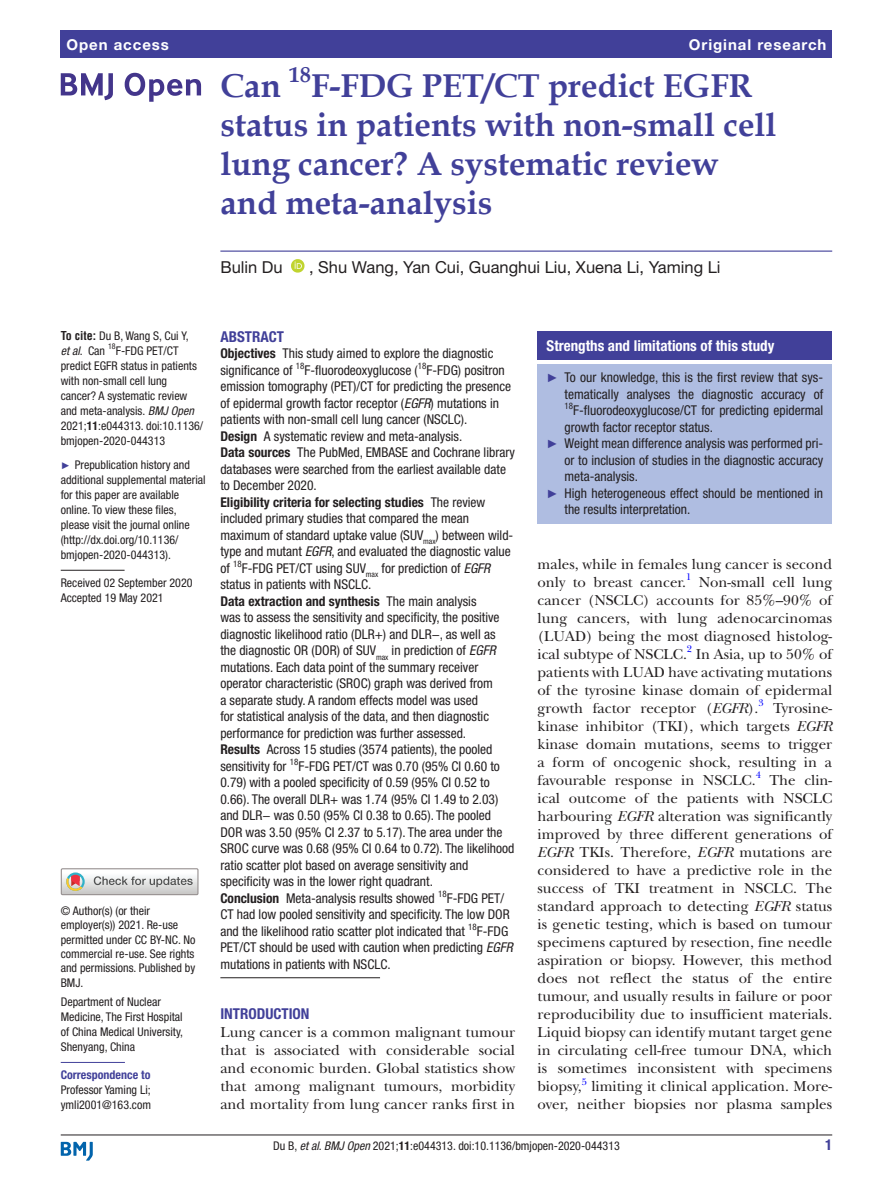
<style>
.page{position:relative;width:893px;height:1191px;background:#fff}
.page>*{position:absolute;margin:0;border:0;box-sizing:border-box;transform-origin:0 0}
.t1{font:700 33px/39px "Book Antiqua";color:#414099}
.t2{font:16.5px "Helvetica Neue LT Std";color:#231f20}
.t3{font:15px/18px "New Baskerville";color:#231f20;text-align:justify}
.t4{font:700 condensed 15px "Helvetica Neue LT Std";color:#fff}
.t5{font:700 15px "Helvetica Neue LT Std";letter-spacing:.065em;color:#fff}
.t6{font:700 condensed 15px "Helvetica Neue LT Std";color:#414099}
.t7{font:condensed 13.5px/16.5px "Helvetica Neue LT Std";color:#231f20}
.t8{font:condensed 12px/15px "Helvetica Neue LT Std";color:#231f20}
.t9{font:700 condensed 12px "Helvetica Neue LT Std";color:#414099}
.t10{font:9.9px "New Baskerville";color:#00f}
.s1{font-family:"Helvetica LT Std";font-weight:700}
.s2{font-style:italic}
.s3{font-weight:700}
.s4{font-family:"Arial";font-stretch:normal;font-size:9.75px;color:#414099}
.s5{font-family:"Arial";font-stretch:normal;font-size:12px;color:#414099}
</style>
<div class="page">
<hr style="left:61px;top:1134px;width:771px;height:1px;background:#231f20">
<svg style="left:61px;top:1141px;width:32px;height:19px"></svg>
<div style="left:61px;top:31px;width:771px;height:27px;background:#414099"></div>
<hr style="left:220px;top:250px;width:612px;height:2px;background:#414099">
<svg style="left:291px;top:259px;width:13px;height:14px"></svg>
<hr style="left:61px;top:570px;width:64px;height:1px;background:#231f20">
<hr style="left:61px;top:1062px;width:64px;height:1px;background:#414099">
<svg style="left:61px;top:73px;width:52px;height:27px"></svg>
<svg style="left:125px;top:73px;width:76px;height:29px"></svg>
<div style="left:61px;top:868px;width:138px;height:27px;border:1px solid #969090"></div>
<svg style="left:61px;top:868px;width:137px;height:26px"></svg>
<hr style="left:220px;top:977px;width:160px;height:1px;background:#231f20">
<div style="left:538px;top:331px;width:294px;height:29px;background:#414099"></div>
<div style="left:538px;top:364px;width:294px;height:159px;background:#afbde1"></div>
<p class="t5" style="left:66px;top:35px;width:104px">Open access</p>
<p class="t5" style="left:689px;top:35px;width:139px">Original research</p>
<h1 class="t1" style="left:220px;top:66px;width:558px">Can <sup>18</sup>F-FDG PET/CT predict EGFR status in patients with non-small cell lung cancer? A systematic review and meta-analysis</h1>
<p class="t2" style="left:220px;top:257px;width:64px">Bulin Du</p>
<p class="t2" style="left:309px;top:257px;width:413px">, Shu Wang, Yan Cui, Guanghui Liu, Xuena Li, Yaming Li</p>
<p class="t8" style="left:61px;top:328px;width:144px"><span class="s1">To cite:</span> Du B, Wang S, Cui Y,<br><span class="s2">et al</span>. Can <sup>18</sup>F-FDG PET/CT predict EGFR status in patients with non-small cell lung cancer? A systematic review and meta-analysis. <span class="s2">BMJ Open<br></span>2021;<span class="s3">11</span>:e044313. doi:10.1136/ bmjopen-2020-044313</p>
<p class="t8" style="left:61px;top:457px;width:146px"><span class="s4">►</span> Prepublication history and additional supplemental material for this paper are available online. To view these files, please visit the journal online (http://dx.doi.org/10.1136/ bmjopen-2020-044313).</p>
<p class="t8" style="left:61px;top:575px;width:133px">Received 02 September 2020<br>Accepted 19 May 2021</p>
<p class="t8" style="left:61px;top:903px;width:136px;line-height:14.4px">© Author(s) (or their employer(s)) 2021. Re-use permitted under CC BY-NC. No commercial re-use. See rights and permissions. Published by<br>BMJ.</p>
<p class="t8" style="left:61px;top:994px;width:124px">Department of Nuclear<br>Medicine, The First Hospital of China Medical University,<br>Shenyang, China</p>
<p class="t9" style="left:61px;top:1067px;width:91px">Correspondence to</p>
<p class="t8" style="left:61px;top:1082px;width:92px">Professor Yaming Li; ymli2001@163.com</p>
<p class="t6" style="left:220px;top:327px;width:65px">ABSTRACT</p>
<p class="t7" style="left:220px;top:345px;width:296px"><span class="s3">Objectives</span> This study aimed to explore the diagnostic significance of <sup>18</sup>F-fluorodeoxyglucose (<sup>18</sup>F-FDG) positron emission tomography (PET)/CT for predicting the presence of epidermal growth factor receptor (<span class="s2">EGFR</span>) mutations in patients with non-small cell lung cancer (NSCLC).<br><span class="s3">Design</span> A systematic review and meta-analysis.<br><span class="s3">Data sources</span> The PubMed, EMBASE and Cochrane library databases were searched from the earliest available date to December 2020.<br><span class="s3">Eligibility criteria for selecting studies</span> The review included primary studies that compared the mean maximum of standard uptake value (SUV<sub>max</sub>) between wild&shy;type and mutant <span class="s2">EGFR</span>, and evaluated the diagnostic value of <sup>18</sup>F-FDG PET/CT using SUV<sub>max</sub> for prediction of <span class="s2">EGFR </span>status in patients with NSCLC.<br><span class="s3">Data extraction and synthesis</span> The main analysis<br>was to assess the sensitivity and specificity, the positive diagnostic likelihood ratio (DLR+) and DLR−, as well as<br>the diagnostic OR (DOR) of SUV<sub>max</sub> in prediction of <span class="s2">EGFR </span>mutations. Each data point of the summary receiver operator characteristic (SROC) graph was derived from<br>a separate study. A random effects model was used<br>for statistical analysis of the data, and then diagnostic performance for prediction was further assessed.<br><span class="s3">Results</span> Across 15 studies (3574 patients), the pooled sensitivity for <sup>18</sup>F-FDG PET/CT was 0.70 (95% CI 0.60 to 0.79) with a pooled specificity of 0.59 (95% CI 0.52 to 0.66). The overall DLR+ was 1.74 (95% CI 1.49 to 2.03) and DLR− was 0.50 (95% CI 0.38 to 0.65). The pooled DOR was 3.50 (95% CI 2.37 to 5.17). The area under the SROC curve was 0.68 (95% CI 0.64 to 0.72). The likelihood ratio scatter plot based on average sensitivity and specificity was in the lower right quadrant.<br><span class="s3">Conclusion</span> Meta-analysis results showed <sup>18</sup>F-FDG PET/ CT had low pooled sensitivity and specificity. The low DOR and the likelihood ratio scatter plot indicated that <sup>18</sup>F-FDG PET/CT should be used with caution when predicting <span class="s2">EGFR </span>mutations in patients with NSCLC.</p>
<p class="t6" style="left:220px;top:1005px;width:91px">INTRODUCTION</p>
<p class="t3" style="left:220px;top:1023px;width:296px">Lung cancer is a common malignant tumour that is associated with considerable social and economic burden. Global statistics show that among malignant tumours, morbidity and mortality from lung cancer ranks first in</p>
<p class="t4" style="left:547px;top:336px;width:229px">Strengths and limitations of this study</p>
<p class="t7" style="left:547px;top:369px;width:278px"><span class="s5">►</span> To our knowledge, this is the first review that sys-</p>
<p class="t7" style="left:565px;top:386px;width:260px">tematically analyses the diagnostic accuracy of</p>
<p class="t7" style="left:565px;top:402px;width:260px"><sup>18</sup>F-fluorodeoxyglucose/CT for predicting epidermal</p>
<p class="t7" style="left:565px;top:419px;width:150px">growth factor receptor status.</p>
<p class="t7" style="left:547px;top:435px;width:278px"><span class="s5">►</span> Weight mean difference analysis was performed pri-</p>
<p class="t7" style="left:565px;top:452px;width:260px">or to inclusion of studies in the diagnostic accuracy</p>
<p class="t7" style="left:565px;top:468px;width:75px">meta-analysis.</p>
<p class="t7" style="left:547px;top:485px;width:278px"><span class="s5">►</span> High heterogeneous effect should be mentioned in</p>
<p class="t7" style="left:565px;top:501px;width:127px">the results interpretation.</p>
<p class="t3" style="left:538px;top:555px;width:296px">males, while in females lung cancer is second only to breast cancer.<sup>1</sup></p>
<p class="t3" style="left:538px;top:573px;width:296px;text-indent:161px">Non-small cell lung cancer (NSCLC) accounts for 85%–90% of lung cancers, with lung adenocarcinomas (LUAD) being the most diagnosed histolog&shy;ical subtype of NSCLC.</p>
<p class="t10" style="left:687px;top:643px;width:7px">2</p>
<p class="t3" style="left:538px;top:645px;width:296px;text-indent:158px">In Asia, up to 50% of patients with LUAD have activating mutations of the tyrosine kinase domain of epidermal growth factor receptor (<span class="s2">EGFR</span>).</p>
<p class="t10" style="left:758px;top:697px;width:7px">3</p>
<p class="t3" style="left:538px;top:699px;width:296px;text-indent:236px">Tyrosine&shy;kinase inhibitor (TKI), which targets <span class="s2">EGFR </span>kinase domain mutations, seems to trigger a form of oncogenic shock, resulting in a favourable response in NSCLC.</p>
<p class="t10" style="left:756px;top:769px;width:7px">4</p>
<p class="t3" style="left:538px;top:771px;width:296px;text-indent:232px">The clin&shy;ical outcome of the patients with NSCLC harbouring <span class="s2">EGFR</span> alteration was significantly improved by three different generations of <span class="s2">EGFR</span> TKIs. Therefore, <span class="s2">EGFR</span> mutations are considered to have a predictive role in the success of TKI treatment in NSCLC. The standard approach to detecting <span class="s2">EGFR</span> status is genetic testing, which is based on tumour specimens captured by resection, fine needle aspiration or biopsy. However, this method does not reflect the status of the entire tumour, and usually results in failure or poor reproducibility due to insufficient materials.<br>Liquid biopsy can identify mutant target gene in circulating cell-free tumour DNA, which is sometimes inconsistent with specimens biopsy,</p>
<p class="t10" style="left:582px;top:1075px;width:7px">5</p>
<p class="t3" style="left:538px;top:1077px;width:296px;text-align:right">limiting it clinical application. More-<br>over, neither biopsies nor plasma samples</p>
<p class="t8" style="left:273px;top:1137px;width:348px">Du B, <span class="s2">et al</span>. <span class="s2">BMJ Open</span> 2021;<span class="s3">11</span>:e044313. doi:10.1136/bmjopen-2020-044313</p>
<p class="t6" style="left:825px;top:1135px;width:9px">1</p>
</div>
